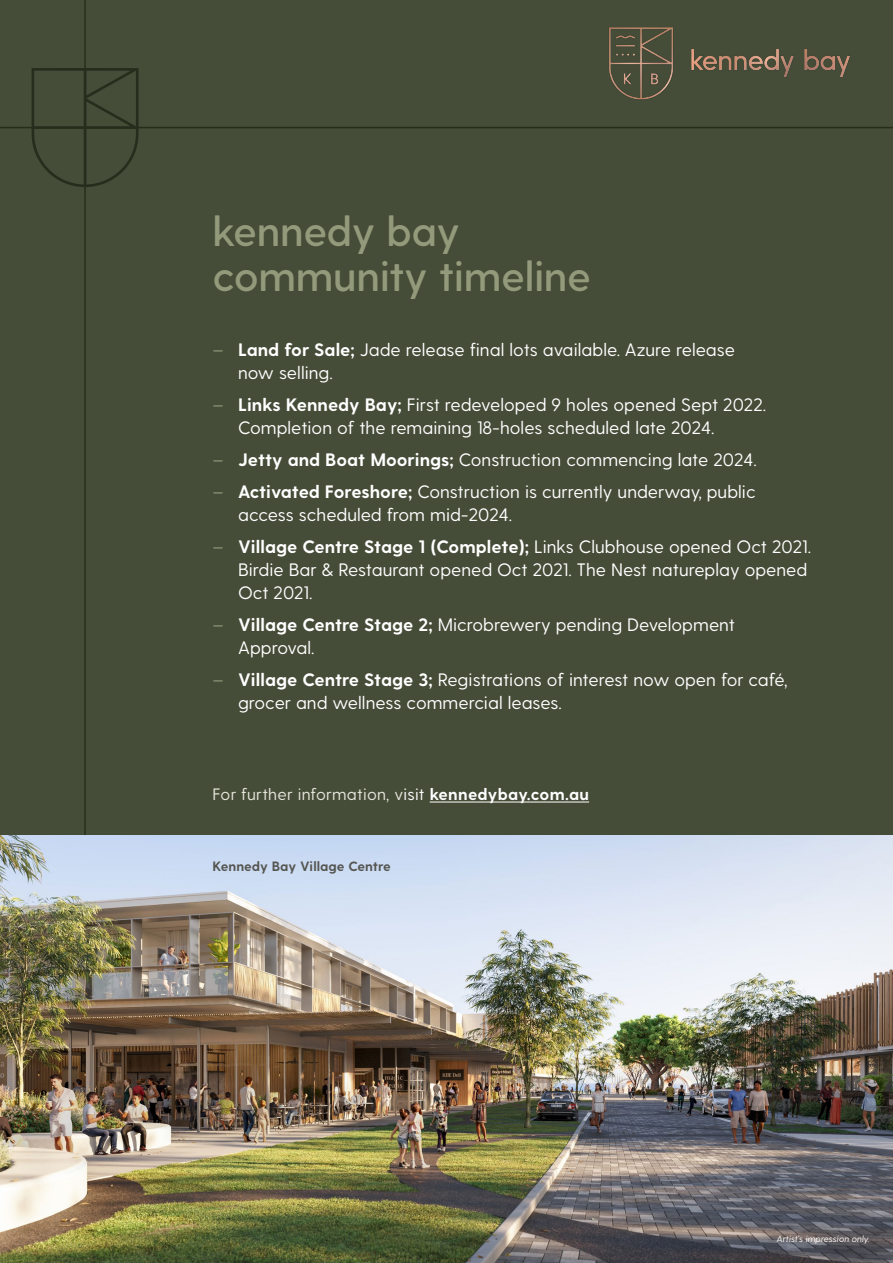
<style>
.page{position:relative;width:893px;height:1263px;background:#454c37}
.page>*{position:absolute;margin:0;border:0;box-sizing:border-box;transform-origin:0 0}
.t1{font:600 42px/45px "Greycliff CF";letter-spacing:-.01em;color:#929a7b}
.t2{font:18px/23.2px "Greycliff CF";color:#fff}
.t3{font:16.5px "Greycliff CF";letter-spacing:.015em;color:#e7e7dd}
.t4{font:700 13.5px "Greycliff CF";color:#555551}
.t5{font:9px "Greycliff CF";color:#fff}
.s1{color:#929a7b}
.s2{font-weight:700}
.s3{color:#fff}
.s4{font-weight:700;color:#fff}
</style>
<div class="page">
<svg style="left:32px;top:68px;width:107px;height:119px"></svg>
<hr style="left:84px;top:0;width:2px;height:1263px;background:#262d1c">
<hr style="left:0;top:127px;width:893px;height:1px;background:#262d1c">
<img style="left:0;top:836px;width:893px;height:427px">
<hr style="left:430px;top:802px;width:159px;height:1px;background:#fff">
<img style="left:609px;top:27px;width:241px;height:73px">
<h1 class="t1" style="left:213px;top:210px;width:380px">kennedy bay community timeline</h1>
<p class="t2" style="left:238px;top:338px;width:498px;text-indent:-26px"><span class="s1">–</span> <span class="s2">Land for Sale;</span> Jade release final lots available. Azure release now selling.</p>
<p class="t2" style="left:238px;top:393px;width:529px;text-indent:-26px"><span class="s1">–</span> <span class="s2">Links Kennedy Bay;</span> First redeveloped 9 holes opened Sept 2022.<br>Completion of the remaining 18-holes scheduled late 2024.</p>
<p class="t2" style="left:213px;top:448px;width:546px"><span class="s1">–</span> <span class="s2">Jetty and Boat Moorings;</span> Construction commencing late 2024.</p>
<p class="t2" style="left:238px;top:480px;width:519px;text-indent:-26px"><span class="s1">–</span> <span class="s2">Activated Foreshore;</span> Construction is currently underway, public access scheduled from mid-2024.</p>
<p class="t2" style="left:238px;top:535px;width:574px;text-indent:-26px"><span class="s1">–</span> <span class="s2">Village Centre Stage 1 (Complete);</span> Links Clubhouse opened Oct 2021.<br>Birdie Bar &amp; Restaurant opened Oct 2021. The Nest natureplay opened<br>Oct 2021.</p>
<p class="t2" style="left:238px;top:613px;width:498px;text-indent:-26px"><span class="s1">–</span> <span class="s2">Village Centre Stage 2;</span> Microbrewery pending Development<br>Approval.</p>
<p class="t2" style="left:238px;top:668px;width:551px;text-indent:-26px"><span class="s1">–</span> <span class="s2">Village Centre Stage 3;</span> Registrations of interest now open for café, grocer and wellness commercial leases.</p>
<p class="t3" style="left:213px;top:785px;width:378px">For further information, v<span class="s3">isit</span> <span class="s4">kennedybay.com.au</span></p>
<p class="t4" style="left:213px;top:858px;width:180px">Kennedy Bay Village Centre</p>
<p class="t5" style="left:776px;top:1233px;width:95px">Artist’s impression only.</p>
</div>
